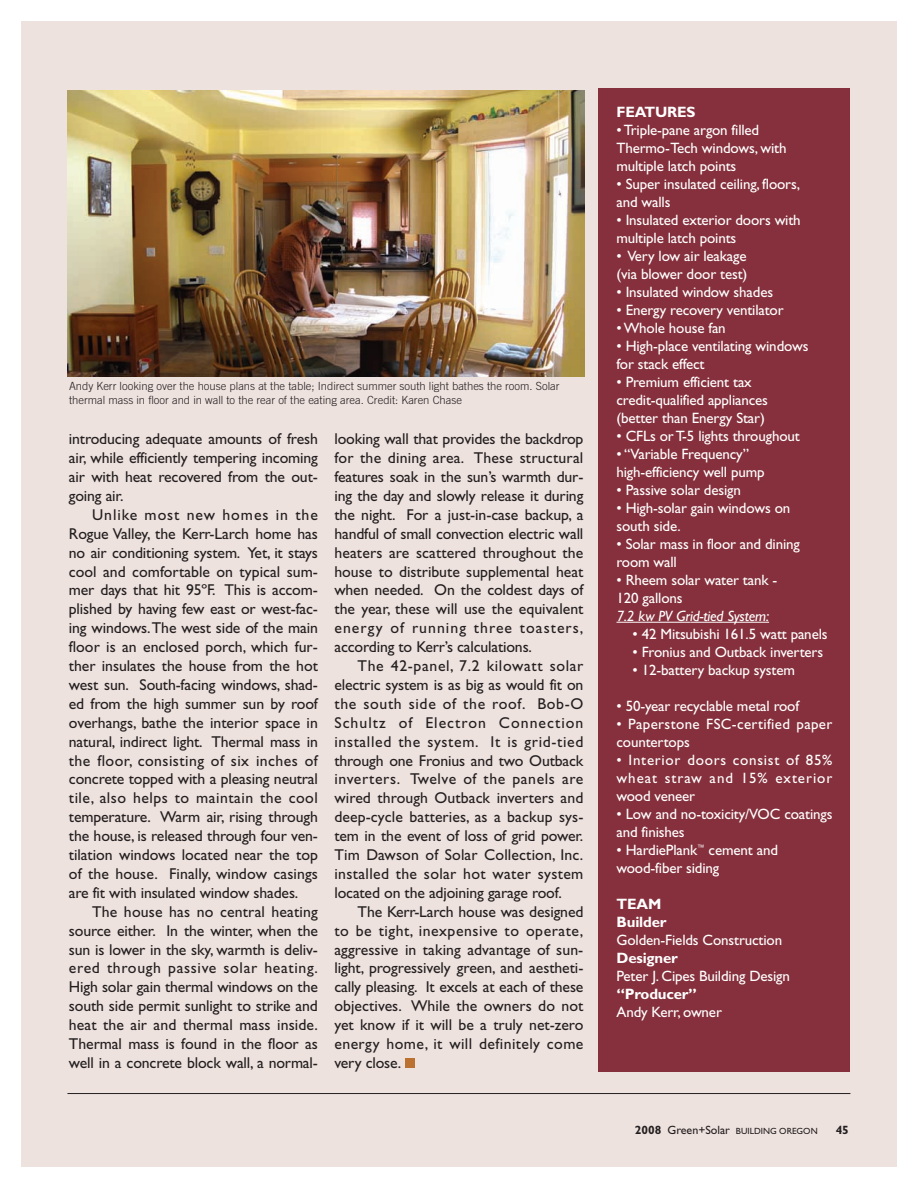
<style>
.page{position:relative;width:918px;height:1188px;background:#fff}
.page>*{position:absolute;margin:0;border:0;box-sizing:border-box;transform-origin:0 0}
.t1{font:15.75px/18.9px "Gill Sans";letter-spacing:-.01em;color:#231f20;text-align:justify}
.t2{font:15px/18px "Gill Sans";letter-spacing:-.01em;color:#fff}
.t3{font:15px/18px "Gill Sans";letter-spacing:.025em;color:#fff}
.t4{font:700 15px/18px "Gill Sans";letter-spacing:-.01em;color:#fff}
.t5{font:italic 15px "Gill Sans";letter-spacing:-.01em;color:#fff}
.t6{font:700 12px "Gill Sans";color:#231f20}
.t7{font:300 11.25px/14.2px "Trade Gothic";color:#231f20}
.t8{font:9px "Gill Sans";color:#231f20}
.s1{font-weight:700;font-size:12px}
.s2{font-size:12px}
</style>
<div class="page">
<div style="left:21px;top:21px;width:876px;height:1146px;background:#eee2de"></div>
<img style="left:68px;top:90px;width:517px;height:286px">
<hr style="left:67px;top:1093px;width:783px;height:1px;background:#231f20">
<div style="left:598px;top:88px;width:252px;height:984px;background:#85303c"></div>
<hr style="left:616px;top:622px;width:74px;height:1px;background:#fff">
<hr style="left:690px;top:622px;width:79px;height:1px;background:#fff">
<div style="left:405px;top:1059px;width:10px;height:9px;background:#bb7130"></div>
<p class="t7" style="left:69px;top:379px;width:492px">Andy Kerr looking over the house plans at the table; Indirect summer south light bathes the room. Solar thermal mass in floor and in wall to the rear of the eating area. Credit: Karen Chase</p>
<p class="t1" style="left:69px;top:431px;width:251px">introducing adequate amounts of fresh air, while efficiently tempering incoming air with heat recovered from the out&shy;going air.</p>
<p class="t1" style="left:69px;top:507px;width:251px;text-indent:23px">Unlike most new homes in the Rogue Valley, the Kerr-Larch home has no air conditioning system. Yet, it stays cool and comfortable on typical sum&shy;mer days that hit 95ºF. This is accom&shy;plished by having few east or west-fac&shy;ing windows.The west side of the main floor is an enclosed porch, which fur&shy;ther insulates the house from the hot west sun. South-facing windows, shad&shy;ed from the high summer sun by roof overhangs, bathe the interior space in natural, indirect light. Thermal mass in the floor, consisting of six inches of concrete topped with a pleasing neutral tile, also helps to maintain the cool temperature. Warm air, rising through the house, is released through four ven&shy;tilation windows located near the top of the house. Finally, window casings are fit with insulated window shades.</p>
<p class="t1" style="left:69px;top:904px;width:251px;text-indent:23px">The house has no central heating source either. In the winter, when the sun is lower in the sky, warmth is deliv&shy;ered through passive solar heating.<br>High solar gain thermal windows on the south side permit sunlight to strike and heat the air and thermal mass inside.<br>Thermal mass is found in the floor as well in a concrete block wall, a normal-</p>
<p class="t1" style="left:334px;top:431px;width:251px">looking wall that provides the backdrop for the dining area. These structural features soak in the sun’s warmth dur&shy;ing the day and slowly release it during the night. For a just-in-case backup, a handful of small convection electric wall heaters are scattered throughout the house to distribute supplemental heat when needed. On the coldest days of the year, these will use the equivalent energy of running three toasters, according to Kerr’s calculations.</p>
<p class="t1" style="left:334px;top:658px;width:251px;text-indent:23px">The 42-panel, 7.2 kilowatt solar electric system is as big as would fit on the south side of the roof. Bob-O Schultz of Electron Connection installed the system. It is grid-tied through one Fronius and two Outback inverters. Twelve of the panels are wired through Outback inverters and deep-cycle batteries, as a backup sys&shy;tem in the event of loss of grid power.<br>Tim Dawson of Solar Collection, Inc. installed the solar hot water system located on the adjoining garage roof.</p>
<p class="t1" style="left:334px;top:904px;width:251px;text-indent:23px">The Kerr-Larch house was designed to be tight, inexpensive to operate, aggressive in taking advantage of sun&shy;light, progressively green, and aestheti&shy;cally pleasing. It excels at each of these objectives. While the owners do not yet know if it will be a truly net-zero energy home, it will definitely come very close.</p>
<p class="t4" style="left:616px;top:104px;width:81px">FEATURES</p>
<p class="t2" style="left:616px;top:122px;width:172px">• Triple-pane argon filled<br>Thermo-Tech windows, with multiple latch points</p>
<p class="t2" style="left:616px;top:176px;width:185px">• Super insulated ceiling, floors, and walls</p>
<p class="t2" style="left:616px;top:212px;width:186px">• Insulated exterior doors with multiple latch points</p>
<p class="t2" style="left:616px;top:248px;width:132px">• Very low air leakage (via blower door test)</p>
<p class="t2" style="left:616px;top:284px;width:158px">• Insulated window shades</p>
<p class="t2" style="left:616px;top:302px;width:169px">• Energy recovery ventilator</p>
<p class="t2" style="left:616px;top:320px;width:111px">• Whole house fan</p>
<p class="t2" style="left:616px;top:338px;width:194px">• High-place ventilating windows for stack effect</p>
<p class="t2" style="left:616px;top:374px;width:153px">• Premium efficient tax credit-qualified appliances (better than Energy Star)</p>
<p class="t2" style="left:616px;top:428px;width:185px">• CFLs or T-5 lights throughout</p>
<p class="t2" style="left:616px;top:446px;width:150px">• “Variable Frequency” high-efficiency well pump</p>
<p class="t2" style="left:616px;top:482px;width:126px">• Passive solar design</p>
<p class="t2" style="left:616px;top:500px;width:175px">• High-solar gain windows on south side.</p>
<p class="t2" style="left:616px;top:536px;width:185px">• Solar mass in floor and dining room wall</p>
<p class="t2" style="left:616px;top:572px;width:162px">• Rheem solar water tank -<br>120 gallons</p>
<p class="t5" style="left:616px;top:610px;width:154px">7.2 kw PV Grid-tied System:</p>
<p class="t2" style="left:633px;top:626px;width:197px">• 42 Mitsubishi 161.5 watt panels</p>
<p class="t2" style="left:633px;top:644px;width:192px">• Fronius and Outback inverters</p>
<p class="t2" style="left:633px;top:662px;width:164px">• 12-battery backup system</p>
<p class="t2" style="left:617px;top:698px;width:184px">• 50-year recyclable metal roof</p>
<p class="t3" style="left:617px;top:716px;width:217px">• Paperstone FSC-certified paper countertops</p>
<p class="t2" style="left:617px;top:752px;width:218px;text-align:justify">• Interior doors consist of 85% wheat straw and 15% exterior wood veneer</p>
<p class="t2" style="left:617px;top:806px;width:218px">• Low and no-toxicity/VOC coatings and finishes</p>
<p class="t2" style="left:616px;top:842px;width:163px">• HardiePlank<sup>™</sup> cement and wood-fiber siding</p>
<p class="t4" style="left:616px;top:896px;width:52px">TEAM<br>Builder</p>
<p class="t2" style="left:616px;top:932px;width:167px">Golden-Fields Construction</p>
<p class="t4" style="left:616px;top:950px;width:63px">Designer</p>
<p class="t2" style="left:616px;top:968px;width:175px">Peter J. Cipes Building Design</p>
<p class="t4" style="left:616px;top:986px;width:82px">“Producer”</p>
<p class="t2" style="left:616px;top:1004px;width:107px">Andy Kerr, owner</p>
<p class="t8" style="left:635px;top:1128px;width:184px"><span class="s1">2008</span> <span class="s2">Green+Solar</span> BUILDING OREGON</p>
<p class="t6" style="left:836px;top:1126px;width:15px">45</p>
</div>
